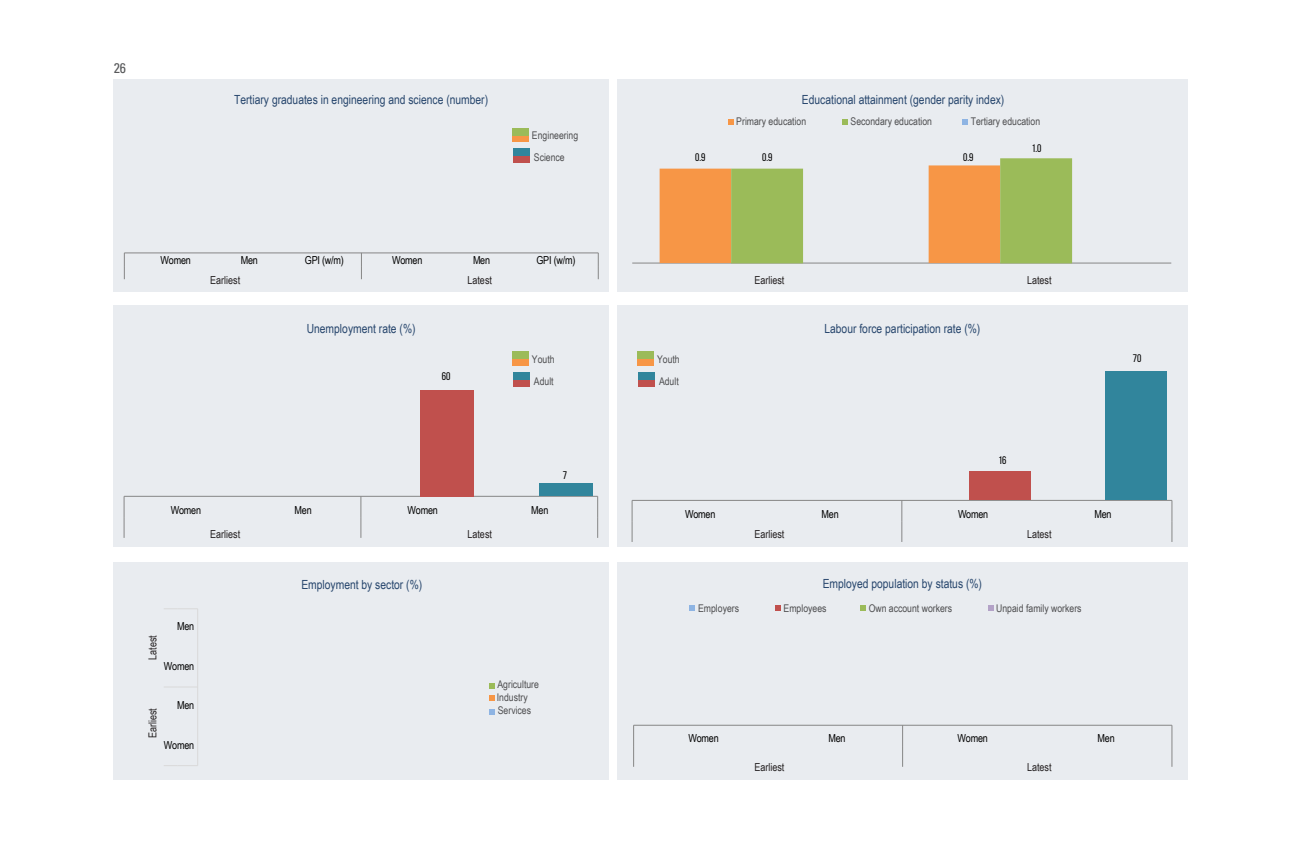
<style>
.page{position:relative;width:1304px;height:862px;background:#fff}
.page>*{position:absolute;margin:0;border:0;box-sizing:border-box;transform-origin:0 0}
.t1{font:condensed 14px "Univers LT Std";color:#58595b}
.t2{font:12.6px "Arial Narrow";color:#27466d}
.t3{font:11px "Arial Narrow";letter-spacing:-.02em;color:#000}
.t4{font:11px "Arial Narrow";color:#231f20}
.t5{font:11px "Bebas Neue";color:#000}
.t6{font:10.6px/22.2px "Arial Narrow";color:#4d4d4f}
</style>
<div class="page">
<div style="left:617px;top:79px;width:571px;height:213px;background:#e9ecf0"></div>
<div style="left:113px;top:562px;width:496px;height:218px;background:#e9ecf0"></div>
<div style="left:617px;top:562px;width:571px;height:218px;background:#e9ecf0"></div>
<hr style="left:197px;top:609px;width:1px;height:156px;background:#d9d9d9">
<svg style="left:164px;top:765px;width:34px;height:1px"></svg>
<svg style="left:164px;top:686px;width:33px;height:1px"></svg>
<svg style="left:164px;top:608px;width:34px;height:1px"></svg>
<svg style="left:489px;top:683px;width:5px;height:5px"></svg>
<svg style="left:489px;top:695px;width:5px;height:6px"></svg>
<svg style="left:489px;top:709px;width:5px;height:5px"></svg>
<div style="left:113px;top:79px;width:496px;height:213px;background:#e9ecf0"></div>
<hr style="left:124px;top:253px;width:474px;height:1px;background:#868686">
<svg style="left:124px;top:253px;width:1px;height:26px"></svg>
<svg style="left:361px;top:254px;width:1px;height:25px"></svg>
<svg style="left:598px;top:253px;width:1px;height:26px"></svg>
<svg style="left:512px;top:135px;width:17px;height:6px"></svg>
<div style="left:512px;top:128px;width:17px;height:7px;background:#9bbb59"></div>
<div style="left:513px;top:155px;width:16px;height:7px;background:#c0504d"></div>
<div style="left:513px;top:148px;width:16px;height:7px;background:#31859c"></div>
<div style="left:617px;top:305px;width:571px;height:242px;background:#e9ecf0"></div>
<div style="left:113px;top:305px;width:496px;height:242px;background:#e9ecf0"></div>
<hr style="left:124px;top:496px;width:474px;height:1px;background:#868686">
<svg style="left:124px;top:496px;width:1px;height:42px"></svg>
<svg style="left:361px;top:496px;width:1px;height:42px"></svg>
<svg style="left:597px;top:496px;width:1px;height:42px"></svg>
<div style="left:512px;top:358px;width:17px;height:7px;background:#f79646"></div>
<div style="left:512px;top:352px;width:17px;height:7px;background:#9bbb59"></div>
<div style="left:513px;top:379px;width:16px;height:7px;background:#c0504d"></div>
<div style="left:513px;top:372px;width:16px;height:7px;background:#31859c"></div>
<hr style="left:632px;top:263px;width:539px;height:1px;background:#868686">
<hr style="left:632px;top:500px;width:540px;height:1px;background:#868686">
<svg style="left:632px;top:500px;width:1px;height:42px"></svg>
<svg style="left:901px;top:501px;width:1px;height:41px"></svg>
<svg style="left:1172px;top:500px;width:1px;height:42px"></svg>
<div style="left:638px;top:358px;width:16px;height:7px;background:#f79646"></div>
<div style="left:638px;top:352px;width:16px;height:7px;background:#9bbb59"></div>
<div style="left:638px;top:379px;width:16px;height:7px;background:#c0504d"></div>
<div style="left:638px;top:372px;width:16px;height:7px;background:#31859c"></div>
<hr style="left:634px;top:725px;width:538px;height:1px;background:#868686">
<svg style="left:633px;top:725px;width:1px;height:42px"></svg>
<svg style="left:902px;top:726px;width:1px;height:41px"></svg>
<svg style="left:1172px;top:725px;width:1px;height:42px"></svg>
<svg style="left:689px;top:605px;width:6px;height:6px"></svg>
<svg style="left:775px;top:605px;width:6px;height:6px"></svg>
<svg style="left:860px;top:605px;width:6px;height:6px"></svg>
<svg style="left:988px;top:605px;width:5px;height:6px"></svg>
<svg style="left:728px;top:120px;width:5px;height:5px"></svg>
<svg style="left:842px;top:120px;width:6px;height:5px"></svg>
<svg style="left:962px;top:120px;width:6px;height:5px"></svg>
<svg style="left:660px;top:158px;width:412px;height:105px"></svg>
<div style="left:1105px;top:371px;width:62px;height:129px;background:#31859c"></div>
<div style="left:970px;top:471px;width:61px;height:29px;background:#c0504d"></div>
<div style="left:420px;top:390px;width:54px;height:106px;background:#c0504d"></div>
<div style="left:539px;top:484px;width:54px;height:12px;background:#31859c"></div>
<p class="t1" style="left:114px;top:59px;width:14px">26</p>
<p class="t2" style="left:234px;top:90px;width:255px">Tertiary graduates in engineering and science (number)</p>
<p class="t6" style="left:532px;top:124px;width:48px">Engineering<br>Science</p>
<p class="t3" style="left:161px;top:252px;width:32px">Women</p>
<p class="t3" style="left:241px;top:252px;width:19px">Men</p>
<p class="t3" style="left:305px;top:252px;width:41px">GPI (w/m)</p>
<p class="t3" style="left:392px;top:252px;width:32px">Women</p>
<p class="t3" style="left:473px;top:252px;width:19px">Men</p>
<p class="t3" style="left:536px;top:252px;width:41px">GPI (w/m)</p>
<p class="t4" style="left:210px;top:272px;width:32px">Earliest</p>
<p class="t4" style="left:467px;top:272px;width:26px">Latest</p>
<p class="t2" style="left:307px;top:319px;width:110px">Unemployment rate (%)</p>
<p class="t5" style="left:442px;top:370px;width:10px">60</p>
<p class="t6" style="left:532px;top:347px;width:24px">Youth<br>Adult</p>
<p class="t3" style="left:171px;top:502px;width:32px">Women</p>
<p class="t3" style="left:295px;top:502px;width:19px">Men</p>
<p class="t3" style="left:408px;top:502px;width:32px">Women</p>
<p class="t3" style="left:531px;top:502px;width:19px">Men</p>
<p class="t4" style="left:210px;top:526px;width:32px">Earliest</p>
<p class="t4" style="left:467px;top:526px;width:26px">Latest</p>
<p class="t5" style="left:563px;top:469px;width:6px">7</p>
<p class="t4" style="left:145px;top:660px;width:26px;rotate:-90deg">Latest</p>
<p class="t3" style="left:177px;top:618px;width:19px">Men</p>
<p class="t3" style="left:164px;top:658px;width:32px">Women</p>
<p class="t4" style="left:145px;top:738px;width:32px;rotate:-90deg">Earliest</p>
<p class="t3" style="left:177px;top:697px;width:19px">Men</p>
<p class="t3" style="left:164px;top:736px;width:32px">Women</p>
<p class="t2" style="left:301px;top:576px;width:122px">Employment by sector (%)</p>
<p class="t6" style="left:497px;top:678px;width:44px;line-height:12.4px">Agriculture<br>Industry</p>
<p class="t6" style="left:498px;top:699px;width:35px">Services</p>
<p class="t2" style="left:802px;top:90px;width:204px">Educational attainment (gender parity index)</p>
<p class="t6" style="left:736px;top:110px;width:71px">Primary education</p>
<p class="t6" style="left:851px;top:110px;width:83px">Secondary education</p>
<p class="t6" style="left:971px;top:110px;width:71px">Tertiary education</p>
<p class="t5" style="left:695px;top:151px;width:12px">0.9</p>
<p class="t5" style="left:762px;top:151px;width:12px">0.9</p>
<p class="t5" style="left:963px;top:151px;width:12px">0.9</p>
<p class="t5" style="left:1032px;top:142px;width:11px">1.0</p>
<p class="t6" style="left:657px;top:347px;width:24px">Youth<br>Adult</p>
<p class="t4" style="left:754px;top:272px;width:32px">Earliest</p>
<p class="t4" style="left:1027px;top:272px;width:26px">Latest</p>
<p class="t2" style="left:824px;top:319px;width:157px">Labour force participation rate (%)</p>
<p class="t5" style="left:1133px;top:353px;width:10px">70</p>
<p class="t5" style="left:998px;top:454px;width:10px">16</p>
<p class="t3" style="left:685px;top:506px;width:32px">Women</p>
<p class="t3" style="left:822px;top:506px;width:19px">Men</p>
<p class="t3" style="left:958px;top:506px;width:32px">Women</p>
<p class="t3" style="left:1094px;top:506px;width:19px">Men</p>
<p class="t4" style="left:754px;top:526px;width:32px">Earliest</p>
<p class="t4" style="left:1027px;top:526px;width:26px">Latest</p>
<p class="t2" style="left:823px;top:574px;width:161px">Employed population by status (%)</p>
<p class="t6" style="left:698px;top:597px;width:43px">Employers</p>
<p class="t6" style="left:784px;top:597px;width:44px">Employees</p>
<p class="t6" style="left:869px;top:597px;width:85px">Own account workers</p>
<p class="t6" style="left:996px;top:597px;width:87px">Unpaid family workers</p>
<p class="t3" style="left:688px;top:730px;width:32px">Women</p>
<p class="t3" style="left:828px;top:730px;width:19px">Men</p>
<p class="t3" style="left:958px;top:730px;width:32px">Women</p>
<p class="t3" style="left:1097px;top:730px;width:19px">Men</p>
<p class="t4" style="left:754px;top:758px;width:32px">Earliest</p>
<p class="t4" style="left:1027px;top:758px;width:26px">Latest</p>
</div>
